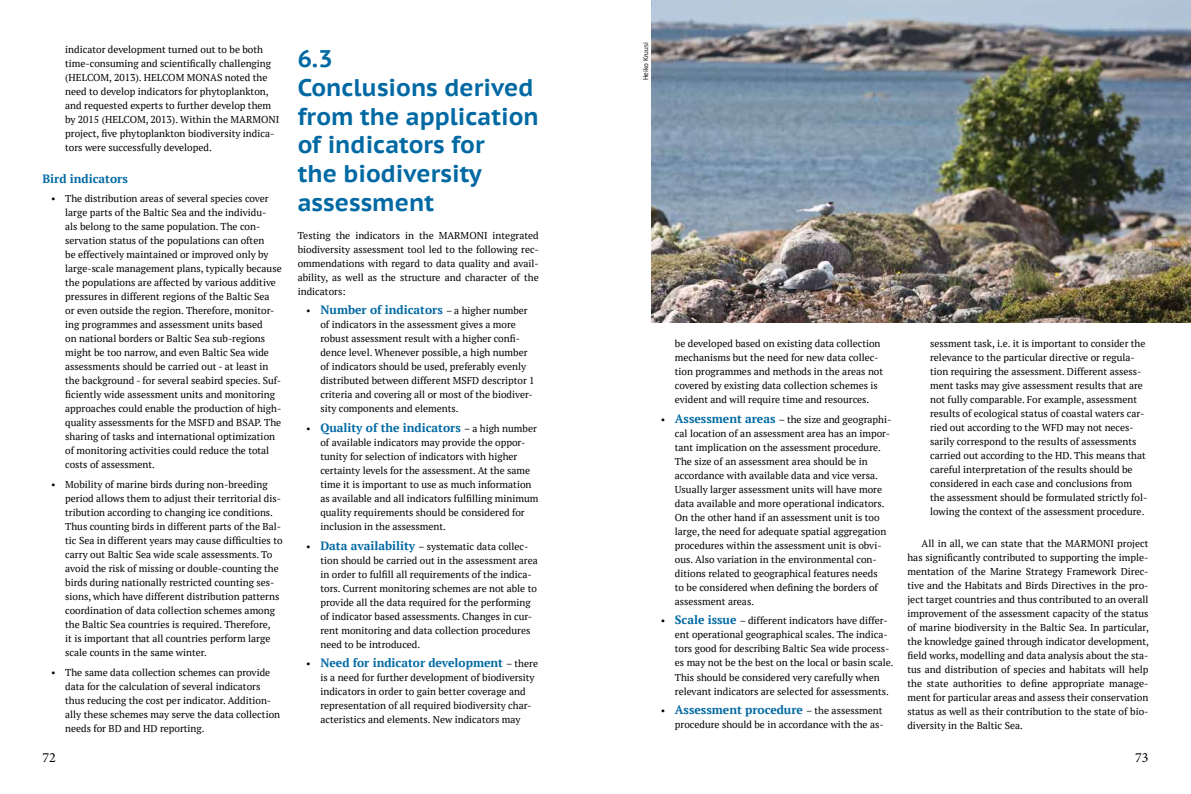
<style>
.page{position:relative;width:1191px;height:794px;background:#fff}
.page>*{position:absolute;margin:0;border:0;box-sizing:border-box;transform-origin:0 0}
.t1{font:700 24px/28.8px "PT Sans Caption";color:#0069a3}
.t2{font:14px "Minion Pro";color:#000}
.t3{font:700 12px "PT Serif";color:#0069a3}
.t4{font:10px/14px "PT Serif";color:#000}
.t5{font:7px "PT Sans";color:#000}
.s1{font-weight:400;font-size:10px;color:#000}
.s2{font-weight:700;font-size:12px;color:#0069a3}
</style>
<div class="page">
<img style="left:652px;top:0;width:539px;height:323px">
<p class="t4" style="left:65px;top:42px;width:216px">indicator development turned out to be both time-consuming and scientifically challenging (HELCOM, 2013). HELCOM MONAS noted the need to develop indicators for phytoplankton, and requested experts to further develop them by 2015 (HELCOM, 2013). Within the MARMONI project, five phytoplankton biodiversity indica&shy;tors were successfully developed.</p>
<p class="t3" style="left:43px;top:170px;width:87px">Bird indicators</p>
<p class="t4" style="left:65px;top:192px;width:218px;text-indent:-14px">• The distribution areas of several species cover large parts of the Baltic Sea and the individu-<br>als belong to the same population. The con&shy;servation status of the populations can often<br>be effectively maintained or improved only by large-scale management plans, typically because the populations are affected by various additive pressures in different regions of the Baltic Sea<br>or even outside the region. Therefore, monitor&shy;ing programmes and assessment units based<br>on national borders or Baltic Sea sub-regions might be too narrow, and even Baltic Sea wide assessments should be carried out - at least in the background - for several seabird species. Suf&shy;ficiently wide assessment units and monitoring approaches could enable the production of high&shy;quality assessments for the MSFD and BSAP. The sharing of tasks and international optimization of monitoring activities could reduce the total costs of assessment.</p>
<p class="t4" style="left:65px;top:477px;width:219px;text-indent:-14px">• Mobility of marine birds during non-breeding period allows them to adjust their territorial dis&shy;tribution according to changing ice conditions.<br>Thus counting birds in different parts of the Bal&shy;tic Sea in different years may cause difficulties to carry out Baltic Sea wide scale assessments. To avoid the risk of missing or double-counting the birds during nationally restricted counting ses&shy;sions, which have different distribution patterns coordination of data collection schemes among the Baltic Sea countries is required. Therefore,<br>it is important that all countries perform large scale counts in the same winter.</p>
<p class="t4" style="left:65px;top:665px;width:216px;text-indent:-14px">• The same data collection schemes can provide data for the calculation of several indicators thus reducing the cost per indicator. Addition&shy;ally these schemes may serve the data collection needs for BD and HD reporting.</p>
<h1 class="t1" style="left:298px;top:44px;width:242px">6.3<br>Conclusions derived from the application of indicators for<br>the biodiversity assessment</h1>
<p class="t4" style="left:298px;top:228px;width:242px;text-align:justify">Testing the indicators in the MARMONI integrated biodiversity assessment tool led to the following rec&shy;ommendations with regard to data quality and avail&shy;ability, as well as the structure and character of the indicators:</p>
<p class="t3" style="left:306px;top:302px;width:223px"><span class="s1">•</span> Number of indicators <span class="s1">– a higher number</span></p>
<p class="t4" style="left:320px;top:318px;width:216px">of indicators in the assessment gives a more robust assessment result with a higher confi&shy;dence level. Whenever possible, a high number of indicators should be used, preferably evenly distributed between different MSFD descriptor 1 criteria and covering all or most of the biodiver&shy;sity components and elements.</p>
<p class="t3" style="left:306px;top:420px;width:232px"><span class="s1">•</span> Quality of the indicators <span class="s1">– a high number</span></p>
<p class="t4" style="left:320px;top:435px;width:219px">of available indicators may provide the oppor&shy;tunity for selection of indicators with higher certainty levels for the assessment. At the same time it is important to use as much information as available and all indicators fulfilling minimum quality requirements should be considered for inclusion in the assessment.</p>
<p class="t4" style="left:320px;top:539px;width:219px;text-indent:-14px">• <span class="s2">Data availability</span> – systematic data collec&shy;tion should be carried out in the assessment area in order to fulfill all requirements of the indica&shy;tors. Current monitoring schemes are not able to provide all the data required for the performing of indicator based assessments. Changes in cur&shy;rent monitoring and data collection procedures need to be introduced.</p>
<p class="t3" style="left:306px;top:655px;width:233px"><span class="s1">•</span> Need for indicator development <span class="s1">– there</span></p>
<p class="t4" style="left:320px;top:671px;width:216px">is a need for further development of biodiversity indicators in order to gain better coverage and representation of all required biodiversity char&shy;acteristics and elements. New indicators may</p>
<p class="t5" style="left:641px;top:80px;width:39px;rotate:-90deg">Heiko Kruusi</p>
<p class="t4" style="left:675px;top:336px;width:210px">be developed based on existing data collection mechanisms but the need for new data collec&shy;tion programmes and methods in the areas not covered by existing data collection schemes is evident and will require time and resources.</p>
<p class="t4" style="left:675px;top:412px;width:218px;text-indent:-14px">• <span class="s2">Assessment areas</span> – the size and geographi&shy;cal location of an assessment area has an impor&shy;tant implication on the assessment procedure.<br>The size of an assessment area should be in accordance with available data and vice versa.<br>Usually larger assessment units will have more data available and more operational indicators.<br>On the other hand if an assessment unit is too large, the need for adequate spatial aggregation procedures within the assessment unit is obvi&shy;ous. Also variation in the environmental con&shy;ditions related to geographical features needs<br>to be considered when defining the borders of assessment areas.</p>
<p class="t4" style="left:675px;top:614px;width:220px;text-indent:-14px">• <span class="s2">Scale issue</span> – different indicators have differ&shy;ent operational geographical scales. The indica&shy;tors good for describing Baltic Sea wide process&shy;es may not be the best on the local or basin scale.<br>This should be considered very carefully when relevant indicators are selected for assessments.</p>
<p class="t3" style="left:660px;top:702px;width:223px"><span class="s1">•</span> Assessment procedure <span class="s1">– the assessment</span></p>
<p class="t4" style="left:675px;top:717px;width:210px">procedure should be in accordance with the as-</p>
<p class="t4" style="left:930px;top:336px;width:219px">sessment task, i.e. it is important to consider the relevance to the particular directive or regula&shy;tion requiring the assessment. Different assess&shy;ment tasks may give assessment results that are not fully comparable. For example, assessment results of ecological status of coastal waters car&shy;ried out according to the WFD may not neces&shy;sarily correspond to the results of assessments carried out according to the HD. This means that careful interpretation of the results should be considered in each case and conclusions from the assessment should be formulated strictly fol&shy;lowing the context of the assessment procedure.</p>
<p class="t4" style="left:907px;top:536px;width:243px;text-align:justify;text-indent:14px">All in all, we can state that the MARMONI project has significantly contributed to supporting the imple&shy;mentation of the Marine Strategy Framework Direc&shy;tive and the Habitats and Birds Directives in the pro&shy;ject target countries and thus contributed to an overall improvement of the assessment capacity of the status of marine biodiversity in the Baltic Sea. In particular, the knowledge gained through indicator development, field works, modelling and data analysis about the sta&shy;tus and distribution of species and habitats will help the state authorities to define appropriate manage&shy;ment for particular areas and assess their conservation status as well as their contribution to the state of bio&shy;diversity in the Baltic Sea.</p>
<h2 class="t2" style="left:43px;top:748px;width:15px">72</h2>
<h2 class="t2" style="left:1135px;top:748px;width:15px">73</h2>
</div>
